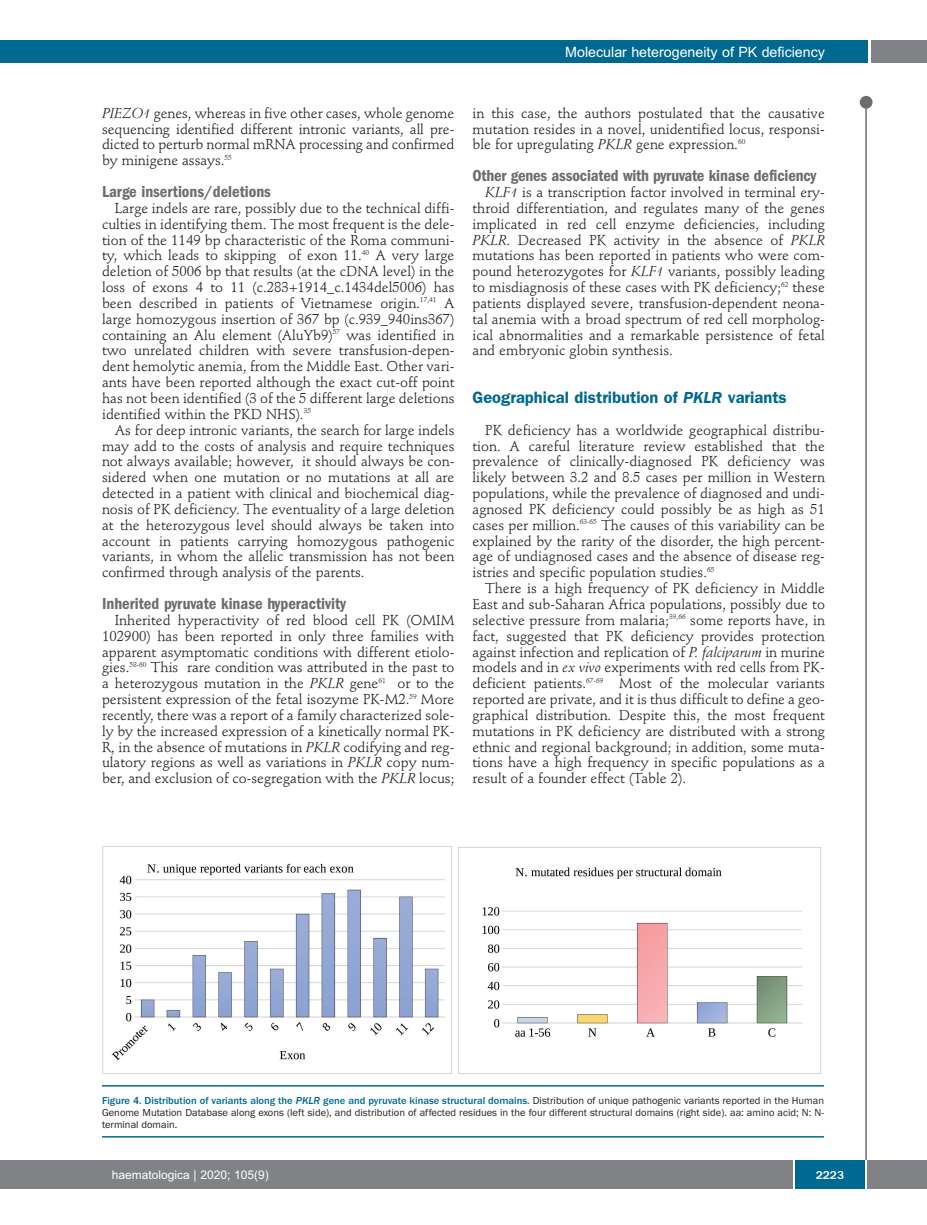
<style>
.page{position:relative;width:927px;height:1225px;background:#fff}
.page>*{position:absolute;margin:0;border:0;box-sizing:border-box;transform-origin:0 0}
.t1{font:600 condensed 16.5px "Franklin Gothic";color:#6c6d70}
.t2{font:600 16.5px "Franklin Gothic";color:#006991}
.t3{font:14.25px/15.9px "Stempel Schneidler";color:#231f20;text-align:justify}
.t4{font:14.25px "Arial";color:#fff}
.t5{font:12px "Arial";color:#fff}
.t6{font:500 12px "Franklin Gothic";color:#fff}
.t7{font:10.5px/12px "Franklin Gothic";color:#231f20;text-align:justify}
.s1{font-style:italic}
.s2{font-weight:500;color:#006991}
.s3{font-weight:500;font-style:italic;color:#006991}
</style>
<div class="page">
<div style="left:860px;top:96px;width:12px;height:13px;background:#6c6d70;border-radius:50%"></div>
<hr style="left:865px;top:98px;width:2px;height:1062px;background:#6c6d70">
<div style="left:871px;top:40px;width:56px;height:22px;background:#808285"></div>
<div style="left:18px;top:40px;width:849px;height:22px;background:#006991"></div>
<div style="left:17px;top:1160px;width:910px;height:28px;background:#808285"></div>
<div style="left:795px;top:1160px;width:70px;height:28px;background:#006991"></div>
<hr style="left:793px;top:1160px;width:2px;height:28px;background:#fff">
<hr style="left:865px;top:1160px;width:2px;height:28px;background:#fff">
<div style="left:0;top:40px;width:19px;height:22px;background:#006991"></div>
<div style="left:0;top:1160px;width:18px;height:28px;background:#808285"></div>
<img style="left:102px;top:846px;width:722px;height:241px">
<hr style="left:102px;top:1085px;width:722px;height:1px;background:#006991">
<hr style="left:102px;top:1136px;width:722px;height:1px;background:#006991">
<p class="t4" style="left:565px;top:44px;width:261px">Molecular heterogeneity of PK deficiency</p>
<p class="t3" style="left:102px;top:106px;width:354px"><span class="s1">PIEZO1</span> genes, whereas in five other cases, whole genome sequencing identified different intronic variants, all pre&shy;dicted to perturb normal mRNA processing and confirmed by minigene assays.<sup>55</sup></p>
<p class="t1" style="left:102px;top:186px;width:170px">Large insertions/deletions</p>
<p class="t3" style="left:102px;top:201px;width:354px;text-indent:13px">Large indels are rare, possibly due to the technical diffi&shy;culties in identifying them. The most frequent is the dele&shy;tion of the 1149 bp characteristic of the Roma communi&shy;ty, which leads to skipping of exon 11.<sup>40</sup> A very large deletion of 5006 bp that results (at the cDNA level) in the loss of exons 4 to 11 (c.283+1914_c.1434del5006) has been described in patients of Vietnamese origin.<sup>17,41</sup> A large homozygous insertion of 367 bp (c.939_940ins367) containing an Alu element (AluYb9)<sup>57</sup> was identified in two unrelated children with severe transfusion-depen&shy;dent hemolytic anemia, from the Middle East. Other vari&shy;ants have been reported although the exact cut-off point has not been identified (3 of the 5 different large deletions identified within the PKD NHS).<sup>35</sup></p>
<p class="t3" style="left:102px;top:423px;width:354px;text-indent:13px">As for deep intronic variants, the search for large indels may add to the costs of analysis and require techniques not always available; however, it should always be con&shy;sidered when one mutation or no mutations at all are detected in a patient with clinical and biochemical diag&shy;nosis of PK deficiency. The eventuality of a large deletion at the heterozygous level should always be taken into account in patients carrying homozygous pathogenic variants, in whom the allelic transmission has not been confirmed through analysis of the parents.</p>
<p class="t1" style="left:102px;top:598px;width:245px">Inherited pyruvate kinase hyperactivity</p>
<p class="t3" style="left:102px;top:613px;width:354px;text-indent:13px">Inherited hyperactivity of red blood cell PK (OMIM 102900) has been reported in only three families with apparent asymptomatic conditions with different etiolo&shy;gies.<sup>58-60</sup> This rare condition was attributed in the past to a heterozygous mutation in the <span class="s1">PKLR</span> gene<sup>61</sup> or to the persistent expression of the fetal isozyme PK-M2.<sup>59</sup> More recently, there was a report of a family characterized sole&shy;ly by the increased expression of a kinetically normal PK-R, in the absence of mutations in <span class="s1">PKLR</span> codifying and reg&shy;ulatory regions as well as variations in <span class="s1">PKLR</span> copy num&shy;ber, and exclusion of co-segregation with the <span class="s1">PKLR</span> locus;</p>
<p class="t3" style="left:472px;top:106px;width:354px">in this case, the authors postulated that the causative mutation resides in a novel, unidentified locus, responsi&shy;ble for upregulating <span class="s1">PKLR</span> gene expression.<sup>60</sup></p>
<p class="t1" style="left:472px;top:170px;width:345px">Other genes associated with pyruvate kinase deficiency</p>
<p class="t3" style="left:472px;top:185px;width:354px;text-indent:13px"><span class="s1">KLF1</span> is a transcription factor involved in terminal ery&shy;throid differentiation, and regulates many of the genes implicated in red cell enzyme deficiencies, including <span class="s1">PKLR</span>. Decreased PK activity in the absence of <span class="s1">PKLR </span>mutations has been reported in patients who were com&shy;pound heterozygotes for <span class="s1">KLF1</span> variants, possibly leading to misdiagnosis of these cases with PK deficiency;<sup>62</sup> these patients displayed severe, transfusion-dependent neona&shy;tal anemia with a broad spectrum of red cell morpholog&shy;ical abnormalities and a remarkable persistence of fetal and embryonic globin synthesis.</p>
<p class="t2" style="left:472px;top:392px;width:316px">Geographical distribution of <span class="s1">PKLR</span> variants</p>
<p class="t3" style="left:472px;top:423px;width:354px;text-indent:13px">PK deficiency has a worldwide geographical distribu&shy;tion. A careful literature review established that the prevalence of clinically-diagnosed PK deficiency was likely between 3.2 and 8.5 cases per million in Western populations, while the prevalence of diagnosed and undi&shy;agnosed PK deficiency could possibly be as high as 51 cases per million.<sup>63-65</sup> The causes of this variability can be explained by the rarity of the disorder, the high percent&shy;age of undiagnosed cases and the absence of disease reg&shy;istries and specific population studies.<sup>65</sup></p>
<p class="t3" style="left:472px;top:581px;width:354px;text-indent:13px">There is a high frequency of PK deficiency in Middle East and sub-Saharan Africa populations, possibly due to selective pressure from malaria;<sup>39,66</sup> some reports have, in fact, suggested that PK deficiency provides protection against infection and replication of <span class="s1">P. falciparum</span> in murine models and in <span class="s1">ex vivo</span> experiments with red cells from PK&shy;deficient patients.<sup>67-69</sup> Most of the molecular variants reported are private, and it is thus difficult to define a geo&shy;graphical distribution. Despite this, the most frequent mutations in PK deficiency are distributed with a strong ethnic and regional background; in addition, some muta&shy;tions have a high frequency in specific populations as a result of a founder effect (Table 2).</p>
<p class="t7" style="left:102px;top:1094px;width:723px"><span class="s2">Figure 4. Distribution of variants along the</span> <span class="s3">PKLR</span> <span class="s2">gene and pyruvate kinase structural domains.</span> Distribution of unique pathogenic variants reported in the Human Genome Mutation Database along exons (left side), and distribution of affected residues in the four different structural domains (right side). aa: amino acid; N: N&shy;terminal domain.</p>
<p class="t5" style="left:112px;top:1167px;width:158px">haematologica | 2020; 105(9)</p>
<p class="t6" style="left:816px;top:1167px;width:30px">2223</p>
</div>
